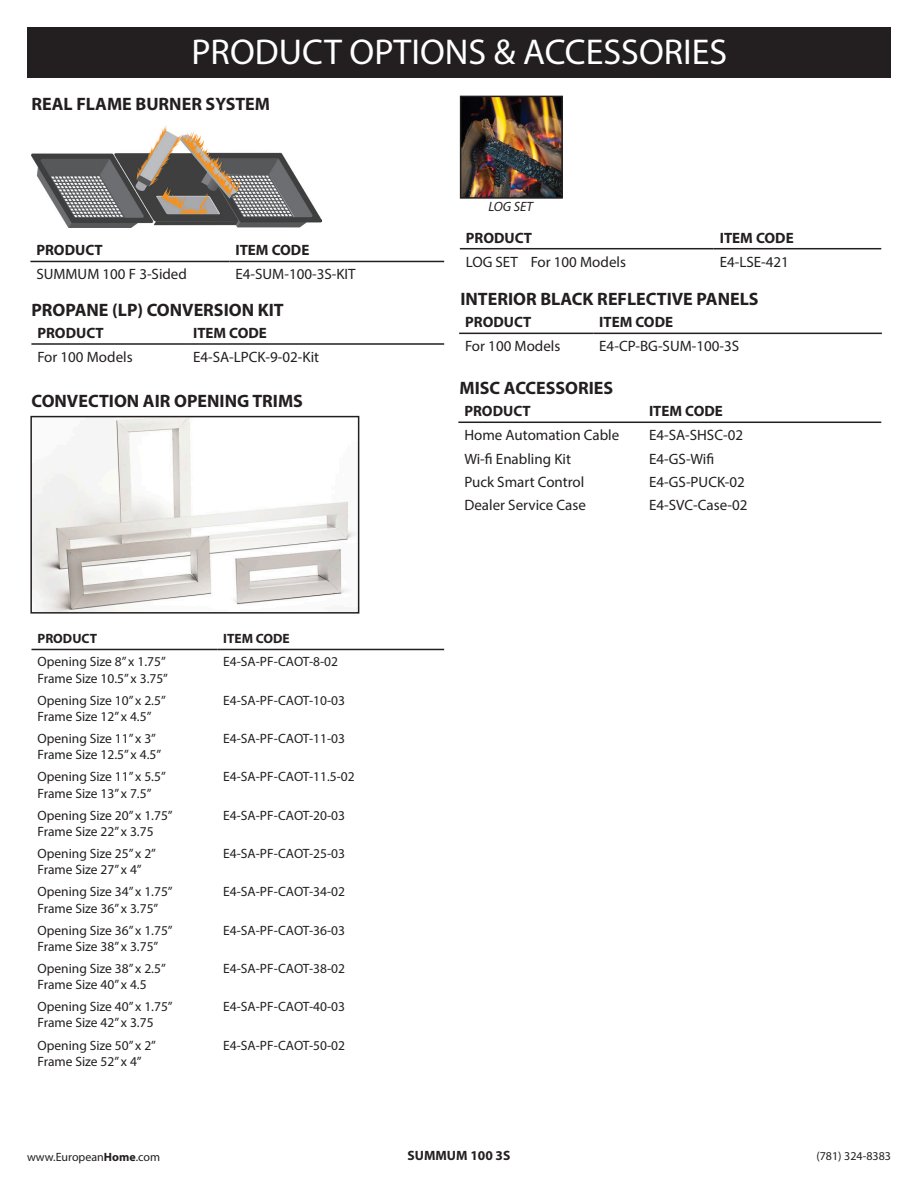
<style>
.page{position:relative;width:918px;height:1188px;background:#fff}
.page>*{position:absolute;margin:0;border:0;box-sizing:border-box;transform-origin:0 0}
.t1{font:36px "Myriad Pro";color:#fff}
.t2{font:700 18px "Myriad Pro";color:#231f20}
.t3{font:15px "Myriad Pro";color:#231f20}
.t4{font:700 15px "Myriad Pro";color:#231f20}
.t5{font:13.5px "Myriad Pro";color:#231f20}
.t6{font:700 13.5px "Myriad Pro";color:#231f20}
.t7{font:italic 13.5px "Myriad Pro";color:#231f20}
.t8{font:12px "Myriad Pro";color:#231f20}
.s1{font-weight:700}
</style>
<div class="page">
<div style="left:27px;top:27px;width:864px;height:51px;background:#231f20"></div>
<img style="left:31px;top:125px;width:291px;height:103px">
<hr style="left:31px;top:343px;width:156px;height:2px;background:#231f20">
<hr style="left:187px;top:343px;width:257px;height:2px;background:#231f20">
<hr style="left:458px;top:422px;width:185px;height:1px;background:#231f20">
<hr style="left:643px;top:422px;width:238px;height:1px;background:#231f20">
<hr style="left:459px;top:333px;width:134px;height:1px;background:#231f20">
<hr style="left:593px;top:333px;width:289px;height:1px;background:#231f20">
<hr style="left:32px;top:649px;width:185px;height:1px;background:#231f20">
<hr style="left:217px;top:649px;width:227px;height:1px;background:#231f20">
<img style="left:33px;top:419px;width:323px;height:192px">
<div style="left:30px;top:416px;width:329px;height:198px;border:2px solid #231f20"></div>
<hr style="left:460px;top:248px;width:254px;height:1px;background:#231f20">
<hr style="left:714px;top:248px;width:167px;height:1px;background:#231f20">
<img style="left:463px;top:99px;width:97px;height:97px">
<div style="left:460px;top:96px;width:103px;height:103px;border:2px solid #231f20"></div>
<hr style="left:30px;top:261px;width:199px;height:1px;background:#231f20">
<hr style="left:229px;top:261px;width:215px;height:1px;background:#231f20">
<h1 class="t1" style="left:191px;top:29px;width:537px">PRODUCT OPTIONS &amp; ACCESSORIES</h1>
<p class="t2" style="left:32px;top:92px;width:240px">REAL FLAME BURNER SYSTEM</p>
<p class="t4" style="left:36px;top:241px;width:68px">PRODUCT</p>
<p class="t4" style="left:235px;top:241px;width:75px">ITEM CODE</p>
<p class="t3" style="left:36px;top:265px;width:152px">SUMMUM 100 F 3-Sided</p>
<p class="t3" style="left:235px;top:265px;width:122px">E4-SUM-100-3S-KIT</p>
<p class="t2" style="left:31px;top:298px;width:254px">PROPANE (LP) CONVERSION KIT</p>
<p class="t4" style="left:37px;top:323px;width:68px">PRODUCT</p>
<p class="t4" style="left:193px;top:323px;width:75px">ITEM CODE</p>
<p class="t3" style="left:37px;top:348px;width:97px">For 100 Models</p>
<p class="t3" style="left:193px;top:348px;width:128px">E4-SA-LPCK-9-02-Kit</p>
<p class="t2" style="left:32px;top:389px;width:273px">CONVECTION AIR OPENING TRIMS</p>
<p class="t6" style="left:38px;top:630px;width:61px">PRODUCT</p>
<p class="t6" style="left:223px;top:630px;width:68px">ITEM CODE</p>
<p class="t5" style="left:38px;top:654px;width:130px">Opening Size 8” x 1.75”</p>
<p class="t5" style="left:38px;top:670px;width:132px">Frame Size 10.5” x 3.75”</p>
<p class="t5" style="left:223px;top:654px;width:116px">E4-SA-PF-CAOT-8-02</p>
<p class="t5" style="left:38px;top:692px;width:130px">Opening Size 10” x 2.5”</p>
<p class="t5" style="left:38px;top:708px;width:115px">Frame Size 12” x 4.5”</p>
<p class="t5" style="left:223px;top:692px;width:123px">E4-SA-PF-CAOT-10-03</p>
<p class="t5" style="left:38px;top:730px;width:120px">Opening Size 11” x 3”</p>
<p class="t5" style="left:38px;top:746px;width:125px">Frame Size 12.5” x 4.5”</p>
<p class="t5" style="left:223px;top:730px;width:123px">E4-SA-PF-CAOT-11-03</p>
<p class="t5" style="left:38px;top:768px;width:130px">Opening Size 11” x 5.5”</p>
<p class="t5" style="left:38px;top:785px;width:115px">Frame Size 13” x 7.5”</p>
<p class="t5" style="left:223px;top:768px;width:133px">E4-SA-PF-CAOT-11.5-02</p>
<p class="t5" style="left:38px;top:807px;width:137px">Opening Size 20” x 1.75”</p>
<p class="t5" style="left:38px;top:823px;width:118px">Frame Size 22” x 3.75</p>
<p class="t5" style="left:223px;top:807px;width:123px">E4-SA-PF-CAOT-20-03</p>
<p class="t5" style="left:38px;top:845px;width:120px">Opening Size 25” x 2”</p>
<p class="t5" style="left:38px;top:861px;width:106px">Frame Size 27” x 4”</p>
<p class="t5" style="left:223px;top:845px;width:123px">E4-SA-PF-CAOT-25-03</p>
<p class="t5" style="left:38px;top:883px;width:137px">Opening Size 34” x 1.75”</p>
<p class="t5" style="left:38px;top:900px;width:122px">Frame Size 36” x 3.75”</p>
<p class="t5" style="left:223px;top:883px;width:123px">E4-SA-PF-CAOT-34-02</p>
<p class="t5" style="left:38px;top:922px;width:137px">Opening Size 36” x 1.75”</p>
<p class="t5" style="left:38px;top:938px;width:122px">Frame Size 38” x 3.75”</p>
<p class="t5" style="left:223px;top:922px;width:123px">E4-SA-PF-CAOT-36-03</p>
<p class="t5" style="left:38px;top:960px;width:130px">Opening Size 38” x 2.5”</p>
<p class="t5" style="left:38px;top:976px;width:111px">Frame Size 40” x 4.5</p>
<p class="t5" style="left:223px;top:960px;width:123px">E4-SA-PF-CAOT-38-02</p>
<p class="t5" style="left:38px;top:998px;width:137px">Opening Size 40” x 1.75”</p>
<p class="t5" style="left:38px;top:1015px;width:118px">Frame Size 42” x 3.75</p>
<p class="t5" style="left:223px;top:998px;width:123px">E4-SA-PF-CAOT-40-03</p>
<p class="t5" style="left:38px;top:1037px;width:120px">Opening Size 50” x 2”</p>
<p class="t5" style="left:38px;top:1053px;width:106px">Frame Size 52” x 4”</p>
<p class="t5" style="left:223px;top:1037px;width:123px">E4-SA-PF-CAOT-50-02</p>
<p class="t7" style="left:489px;top:198px;width:46px">LOG SET</p>
<p class="t4" style="left:466px;top:228px;width:68px">PRODUCT</p>
<p class="t4" style="left:720px;top:228px;width:75px">ITEM CODE</p>
<p class="t3" style="left:466px;top:252px;width:162px">LOG SET For 100 Models</p>
<p class="t3" style="left:720px;top:252px;width:71px">E4-LSE-421</p>
<p class="t2" style="left:460px;top:288px;width:300px">INTERIOR BLACK REFLECTIVE PANELS</p>
<p class="t4" style="left:465px;top:313px;width:68px">PRODUCT</p>
<p class="t4" style="left:599px;top:313px;width:75px">ITEM CODE</p>
<p class="t3" style="left:465px;top:337px;width:97px">For 100 Models</p>
<p class="t3" style="left:599px;top:337px;width:141px">E4-CP-BG-SUM-100-3S</p>
<p class="t2" style="left:460px;top:377px;width:155px">MISC ACCESSORIES</p>
<p class="t4" style="left:464px;top:401px;width:68px">PRODUCT</p>
<p class="t4" style="left:649px;top:401px;width:75px">ITEM CODE</p>
<p class="t3" style="left:464px;top:426px;width:156px">Home Automation Cable</p>
<p class="t3" style="left:649px;top:426px;width:96px">E4-SA-SHSC-02</p>
<p class="t3" style="left:464px;top:449px;width:108px">Wi-fi Enabling Kit</p>
<p class="t3" style="left:649px;top:449px;width:67px">E4-GS-Wifi</p>
<p class="t3" style="left:464px;top:472px;width:122px">Puck Smart Control</p>
<p class="t3" style="left:649px;top:472px;width:97px">E4-GS-PUCK-02</p>
<p class="t3" style="left:464px;top:496px;width:123px">Dealer Service Case</p>
<p class="t3" style="left:649px;top:496px;width:100px">E4-SVC-Case-02</p>
<p class="t8" style="left:27px;top:1150px;width:135px">www.European<span class="s1">Home</span>.com</p>
<p class="t6" style="left:408px;top:1147px;width:104px">SUMMUM 100 3S</p>
<p class="t8" style="left:816px;top:1149px;width:76px">(781) 324-8383</p>
</div>
